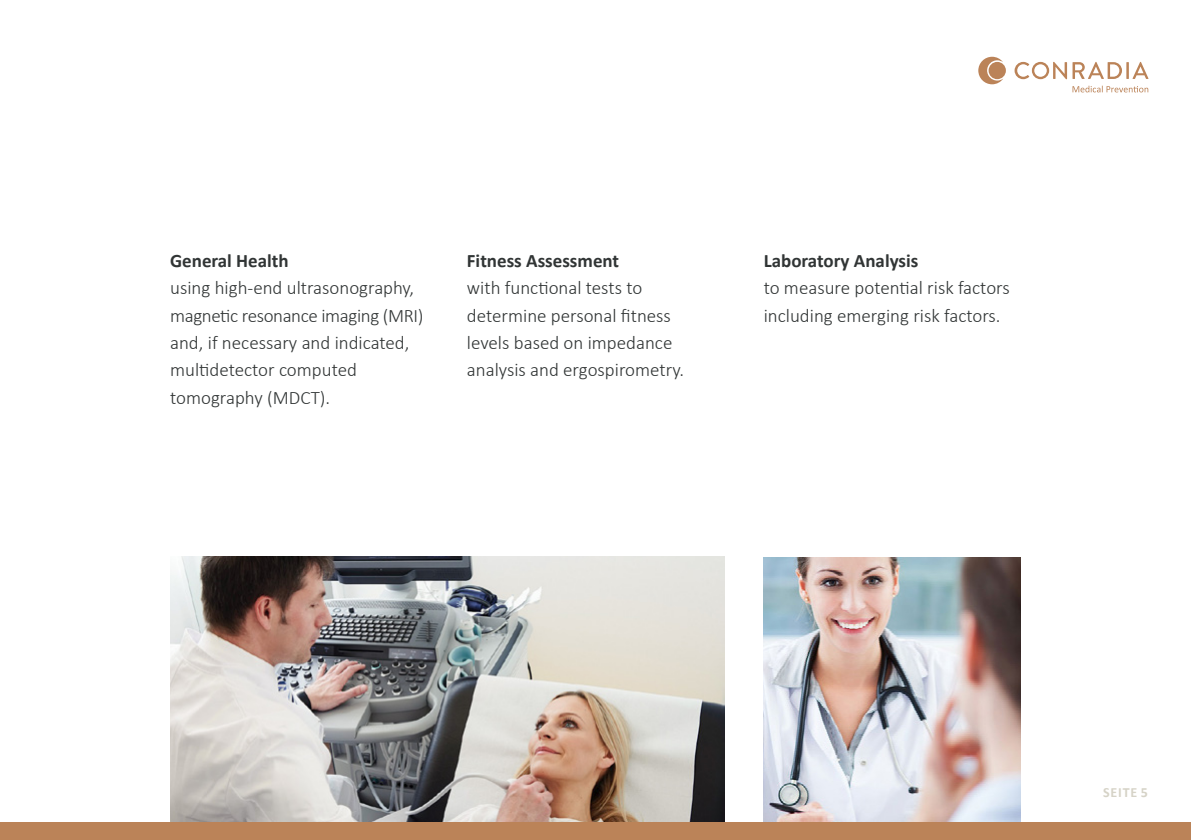
<style>
.page{position:relative;width:1191px;height:840px;background:#fff}
.page>*{position:absolute;margin:0;border:0;box-sizing:border-box;transform-origin:0 0}
.t1{font:300 19px/27.4px "Calibri";color:#313535}
.t2{font:700 19px "Calibri";color:#313535}
.t3{font:700 14px "Calibri";letter-spacing:.06em;color:#d6d3c7}
</style>
<div class="page">
<svg style="left:1014px;top:62px;width:134px;height:17px"></svg>
<svg style="left:978px;top:57px;width:25px;height:27px"></svg>
<div style="left:988px;top:62px;width:18px;height:17px;background:#bb8358;border-radius:50%"></div>
<svg style="left:1072px;top:86px;width:76px;height:6px"></svg>
<img style="left:170px;top:556px;width:554px;height:266px">
<img style="left:763px;top:557px;width:257px;height:265px">
<div style="left:0;top:822px;width:1191px;height:17px;background:#bb8358"></div>
<p class="t2" style="left:170px;top:247px;width:120px">General Health</p>
<p class="t1" style="left:170px;top:274px;width:255px">using high-end ultrasonography, magnetic resonance imaging (MRI) and, if necessary and indicated, multidetector computed tomography (MDCT).</p>
<p class="t2" style="left:467px;top:247px;width:154px">Fitness Assessment</p>
<p class="t1" style="left:467px;top:274px;width:219px">with functional tests to determine personal fitness levels based on impedance analysis and ergospirometry.</p>
<p class="t2" style="left:763px;top:247px;width:156px">Laboratory Analysis</p>
<p class="t1" style="left:763px;top:274px;width:247px">to measure potential risk factors including emerging risk factors.</p>
<p class="t3" style="left:1103px;top:782px;width:46px">SEITE 5</p>
</div>
